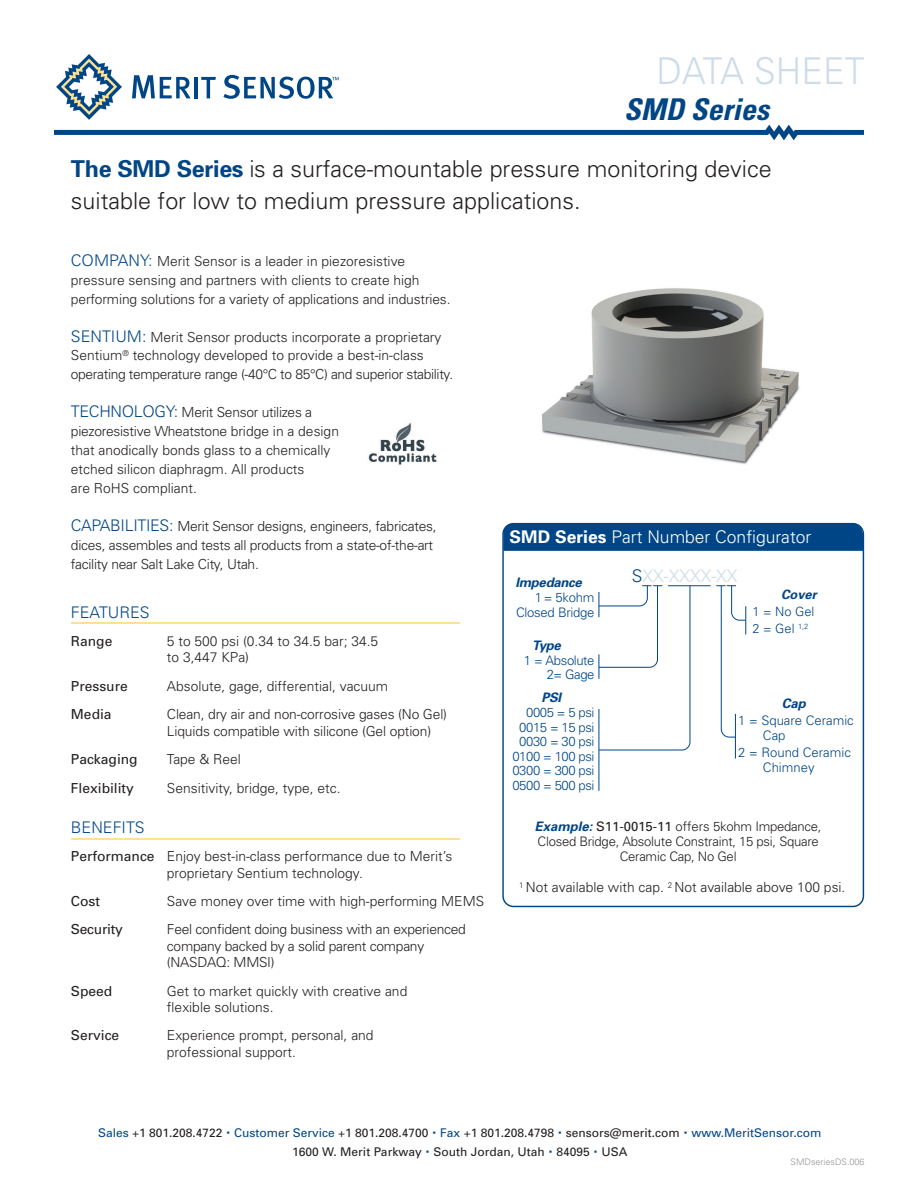
<style>
.page{position:relative;width:918px;height:1188px;background:#fff}
.page>*{position:absolute;margin:0;border:0;box-sizing:border-box;transform-origin:0 0}
.t1{font:300 36.9px "Univers";color:#cddce8;scale:.96 1}
.t2{font:italic 700 condensed 30px "Univers";color:#004686}
.t3{font:300 23.25px/32px "Univers";color:#231f20}
.t4{font:300 17.4px "Univers";color:#fff}
.t5{font:300 17.4px "Univers";color:#cddce8}
.t6{font:300 16.05px "Univers";color:#004686}
.t7{font:300 13.8px/18.9px "Univers";color:#231f20}
.t8{font:300 13.8px/16.6px "Univers";letter-spacing:-.02em;color:#231f20}
.t9{font:13.8px "Univers";color:#231f20}
.t10{font:13.8px "Univers";letter-spacing:-.02em;color:#231f20}
.t11{font:300 13.05px/14.5px "Univers";letter-spacing:-.03em;color:#004686;text-align:right}
.t12{font:300 13.05px/14.5px "Univers";letter-spacing:-.02em;color:#231f20;text-align:center}
.t13{font:300 13.05px "Univers";color:#004686}
.t14{font:italic 700 13.05px "Univers";letter-spacing:-.02em;color:#004686}
.t15{font:300 12.75px "Univers";color:#004686}
.t16{font:italic 700 12.75px "Univers";color:#004686}
.t17{font:12px "Univers";color:#231f20}
.t18{font:300 9px "Univers";color:#939598}
.s1{font-weight:700;color:#004686}
.s2{font-size:16.05px;color:#004686}
.s3{font-weight:400}
.s4{font-weight:700}
.s5{color:#004686}
.s6{font-weight:700;font-style:italic;color:#004686}
.s7{font-size:18px;color:#004686}
</style>
<div class="page">
<img style="left:542px;top:288px;width:258px;height:177px">
<svg style="left:54px;top:54px;width:810px;height:86px"></svg>
<hr style="left:71px;top:838px;width:388px;height:2px;background:#ffe192">
<hr style="left:71px;top:622px;width:388px;height:1px;background:#ffe192">
<div style="left:503px;top:524px;width:360px;height:27px;background:#004686"></div>
<hr style="left:668px;top:585px;width:43px;height:1px;background:#004686">
<hr style="left:735px;top:714px;width:1px;height:45px;background:#004686">
<hr style="left:599px;top:709px;width:1px;height:82px;background:#004686">
<svg style="left:716px;top:585px;width:30px;height:153px"></svg>
<svg style="left:598px;top:585px;width:93px;height:166px"></svg>
<img style="left:368px;top:423px;width:69px;height:42px">
<p class="t1" style="left:656px;top:49px;width:218px">DATA SHEET</p>
<p class="t2" style="left:624px;top:91px;width:146px">SMD Series</p>
<p class="t3" style="left:71px;top:152px;width:702px"><span class="s1">The SMD Series</span> is a surface-mountable pressure monitoring device suitable for low to medium pressure applications.</p>
<p class="t7" style="left:71px;top:251px;width:381px"><span class="s2">COMPANY:</span> Merit Sensor is a leader in piezoresistive pressure sensing and partners with clients to create high performing solutions for a variety of applications and industries.</p>
<p class="t7" style="left:71px;top:327px;width:384px"><span class="s2">SENTIUM:</span> Merit Sensor products incorporate a proprietary<br>Sentium<sup>®</sup> technology developed to provide a best-in-class operating temperature range (-40°C to 85°C) and superior stability.</p>
<p class="t7" style="left:71px;top:403px;width:270px"><span class="s2">TECHNOLOGY:</span> Merit Sensor utilizes a piezoresistive Wheatstone bridge in a design that anodically bonds glass to a chemically etched silicon diaphragm. All products</p>
<p class="t7" style="left:71px;top:478px;width:127px">are RoHS compliant.</p>
<p class="t8" style="left:71px;top:517px;width:367px"><span class="s2">CAPABILITIES:</span> Merit Sensor designs, engineers, fabricates,</p>
<p class="t8" style="left:71px;top:535px;width:364px;line-height:18.9px">dices, assembles and tests all products from a state-of-the-art facility near Salt Lake City, Utah.</p>
<p class="t6" style="left:71px;top:602px;width:80px">FEATURES</p>
<p class="t9" style="left:71px;top:632px;width:43px">Range</p>
<p class="t7" style="left:167px;top:631px;width:213px">5 to 500 psi (0.34 to 34.5 bar; 34.5</p>
<p class="t7" style="left:167px;top:648px;width:84px">to 3,447 KPa)</p>
<p class="t9" style="left:71px;top:677px;width:58px">Pressure</p>
<p class="t7" style="left:167px;top:676px;width:223px">Absolute, gage, differential, vacuum</p>
<p class="t9" style="left:71px;top:705px;width:42px">Media</p>
<p class="t7" style="left:167px;top:704px;width:282px">Clean, dry air and non-corrosive gases (No Gel)</p>
<p class="t7" style="left:167px;top:721px;width:266px">Liquids compatible with silicone (Gel option)</p>
<p class="t9" style="left:71px;top:750px;width:68px">Packaging</p>
<p class="t7" style="left:167px;top:749px;width:76px">Tape &amp; Reel</p>
<p class="t9" style="left:71px;top:779px;width:65px">Flexibility</p>
<p class="t7" style="left:167px;top:778px;width:175px">Sensitivity, bridge, type, etc.</p>
<p class="t6" style="left:71px;top:818px;width:75px">BENEFITS</p>
<p class="t7" style="left:71px;top:848px;width:383px;line-height:16.6px;text-align:center"><span class="s3">Performance</span> Enjoy best-in-class performance due to Merit’s proprietary Sentium technology.</p>
<p class="t9" style="left:71px;top:893px;width:31px">Cost</p>
<p class="t7" style="left:167px;top:891px;width:319px">Save money over time with high-performing MEMS</p>
<p class="t10" style="left:71px;top:921px;width:53px">Security</p>
<p class="t8" style="left:167px;top:921px;width:300px">Feel confident doing business with an experienced company backed by a solid parent company (NASDAQ: MMSI)</p>
<p class="t9" style="left:71px;top:982px;width:43px">Speed</p>
<p class="t7" style="left:167px;top:982px;width:242px;line-height:16.6px">Get to market quickly with creative and flexible solutions.</p>
<p class="t9" style="left:71px;top:1027px;width:50px">Service</p>
<p class="t7" style="left:167px;top:1027px;width:208px;line-height:16.6px">Experience prompt, personal, and professional support.</p>
<p class="t4" style="left:510px;top:526px;width:303px"><span class="s4">SMD Series</span> Part Number Configurator</p>
<p class="t5" style="left:632px;top:565px;width:107px"><span class="s5">S</span>XX-XXXX-XX</p>
<p class="t14" style="left:515px;top:574px;width:68px">Impedance</p>
<p class="t11" style="left:516px;top:590px;width:80px">1 = 5kohm<br>Closed Bridge</p>
<p class="t14" style="left:532px;top:637px;width:30px">Type</p>
<p class="t11" style="left:524px;top:652px;width:72px">1 = Absolute</p>
<p class="t11" style="left:547px;top:667px;width:49px">2= Gage</p>
<p class="t14" style="left:542px;top:689px;width:21px">PSI</p>
<p class="t11" style="left:526px;top:705px;width:70px">0005 = 5 psi</p>
<p class="t11" style="left:519px;top:719px;width:77px">0015 = 15 psi</p>
<p class="t11" style="left:519px;top:734px;width:77px">0030 = 30 psi</p>
<p class="t11" style="left:512px;top:748px;width:84px">0100 = 100 psi</p>
<p class="t11" style="left:512px;top:763px;width:84px">0300 = 300 psi</p>
<p class="t11" style="left:512px;top:777px;width:84px">0500 = 500 psi</p>
<p class="t12" style="left:535px;top:819px;width:288px"><span class="s6">Example:</span> <span class="s3">S11-0015-11</span> offers 5kohm Impedance,<br>Closed Bridge, Absolute Constraint, 15 psi, Square<br>Ceramic Cap, No Gel</p>
<p class="t16" style="left:781px;top:586px;width:37px">Cover</p>
<p class="t15" style="left:753px;top:604px;width:63px">1 = No Gel</p>
<p class="t15" style="left:753px;top:621px;width:57px">2 = Gel <sup>1,2</sup></p>
<p class="t14" style="left:782px;top:695px;width:26px">Cap</p>
<p class="t13" style="left:738px;top:713px;width:117px">1 = Square Ceramic</p>
<p class="t11" style="left:763px;top:727px;width:24px">Cap</p>
<p class="t13" style="left:738px;top:745px;width:114px">2 = Round Ceramic</p>
<p class="t13" style="left:763px;top:759px;width:53px">Chimney</p>
<p class="t7" style="left:519px;top:878px;width:328px"><sup>1</sup> Not available with cap. <sup>2</sup> Not available above 100 psi.</p>
<p class="t17" style="left:98px;top:1125px;width:725px"><span class="s5">Sales</span> +1 801.208.4722 <span class="s7">·</span> <span class="s5">Customer Service</span> +1 801.208.4700 <span class="s7">·</span> <span class="s5">Fax</span> +1 801.208.4798 <span class="s7">·</span> sensors@merit.com <span class="s7">·</span> <span class="s5">www.MeritSensor.com</span></p>
<p class="t17" style="left:292px;top:1144px;width:337px">1600 W. Merit Parkway <span class="s7">·</span> South Jordan, Utah <span class="s7">·</span> 84095 <span class="s7">·</span> USA</p>
<p class="t18" style="left:791px;top:1157px;width:76px">SMDseriesDS.006</p>
</div>
